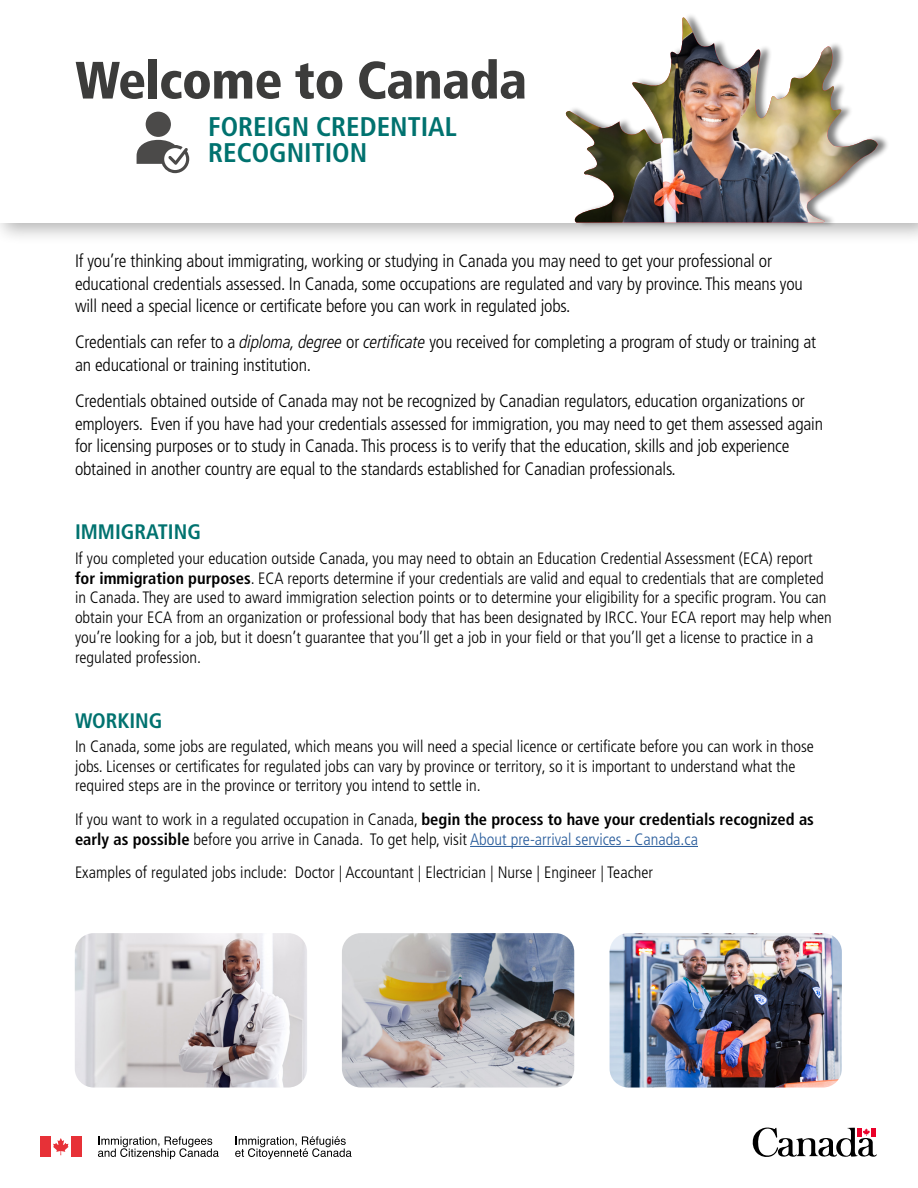
<style>
.page{position:relative;width:918px;height:1188px;background:#fff}
.page>*{position:absolute;margin:0;border:0;box-sizing:border-box;transform-origin:0 0}
.t1{font:900 condensed 52.5px "Frutiger LT Pro";letter-spacing:-.015em;color:#3c3c3b}
.t2{font:700 condensed 27px/25.5px "Frutiger LT Pro";color:#00726f}
.t3{font:700 condensed 21px "Frutiger LT Pro";color:#00726f}
.t4{font:300 condensed 18px/22.5px "Frutiger LT Pro";letter-spacing:-.01em;color:#000}
.t5{font:300 condensed 16.5px/19.8px "Frutiger LT Pro";color:#000}
.s1{font-style:italic}
.s2{font-weight:700}
.s3{color:#275b9b}
</style>
<div class="page">
<div style="left:0;top:0;width:918px;height:245px;background:#000;opacity:.3"></div>
<div style="left:0;top:0;width:918px;height:222px;background:#fff"></div>
<hr style="left:470px;top:846px;width:228px;height:1px;background:#275b9b">
<img style="left:75px;top:933px;width:232px;height:155px">
<img style="left:342px;top:933px;width:232px;height:155px">
<img style="left:610px;top:933px;width:232px;height:155px">
<div style="left:568px;top:13px;width:322px;height:216px;background:#000;opacity:.5"></div>
<svg style="left:559px;top:13px;width:319px;height:210px"></svg>
<img style="left:561px;top:17px;width:317px;height:206px">
<div style="left:40px;top:1136px;width:11px;height:21px;background:#e73137"></div>
<svg style="left:53px;top:1138px;width:16px;height:17px"></svg>
<div style="left:71px;top:1136px;width:10px;height:21px;background:#e73137"></div>
<svg style="left:98px;top:1136px;width:121px;height:23px"></svg>
<svg style="left:235px;top:1136px;width:117px;height:23px"></svg>
<svg style="left:752px;top:1127px;width:125px;height:30px"></svg>
<div style="left:146px;top:112px;width:25px;height:25px;background:#4b4a49;border-radius:50%"></div>
<svg style="left:137px;top:140px;width:52px;height:33px"></svg>
<h1 class="t1" style="left:75px;top:49px;width:453px">Welcome to Canada</h1>
<h1 class="t2" style="left:208px;top:114px;width:250px">FOREIGN CREDENTIAL<br>RECOGNITION</h1>
<p class="t4" style="left:75px;top:250px;width:729px">If you’re thinking about immigrating, working or studying in Canada you may need to get your professional or educational credentials assessed. In Canada, some occupations are regulated and vary by province. This means you will need a special licence or certificate before you can work in regulated jobs.</p>
<p class="t4" style="left:75px;top:331px;width:743px">Credentials can refer to a <span class="s1">diploma, degree</span> or <span class="s1">certificate</span> you received for completing a program of study or training at an educational or training institution.</p>
<p class="t4" style="left:75px;top:390px;width:750px">Credentials obtained outside of Canada may not be recognized by Canadian regulators, education organizations or employers. Even if you have had your credentials assessed for immigration, you may need to get them assessed again for licensing purposes or to study in Canada. This process is to verify that the education, skills and job experience obtained in another country are equal to the standards established for Canadian professionals.</p>
<h2 class="t3" style="left:75px;top:520px;width:128px">IMMIGRATING</h2>
<p class="t5" style="left:75px;top:548px;width:758px">If you completed your education outside Canada, you may need to obtain an Education Credential Assessment (ECA) report <span class="s2">for immigration purposes</span>. ECA reports determine if your credentials are valid and equal to credentials that are completed in Canada. They are used to award immigration selection points or to determine your eligibility for a specific program. You can obtain your ECA from an organization or professional body that has been designated by IRCC. Your ECA report may help when you’re looking for a job, but it doesn’t guarantee that you’ll get a job in your field or that you’ll get a license to practice in a regulated profession.</p>
<h2 class="t3" style="left:75px;top:708px;width:89px">WORKING</h2>
<p class="t5" style="left:75px;top:736px;width:741px">In Canada, some jobs are regulated, which means you will need a special licence or certificate before you can work in those jobs. Licenses or certificates for regulated jobs can vary by province or territory, so it is important to understand what the required steps are in the province or territory you intend to settle in.</p>
<p class="t5" style="left:75px;top:810px;width:741px">If you want to work in a regulated occupation in Canada, <span class="s2">begin the process to have your credentials recognized as early as possible</span> before you arrive in Canada. To get help, visit <span class="s3">About pre-arrival services - Canada.ca</span></p>
<p class="t5" style="left:75px;top:863px;width:214px">Examples of regulated jobs include:</p>
<p class="t5" style="left:295px;top:863px;width:360px">Doctor | Accountant | Electrician | Nurse | Engineer | Teacher</p>
</div>
